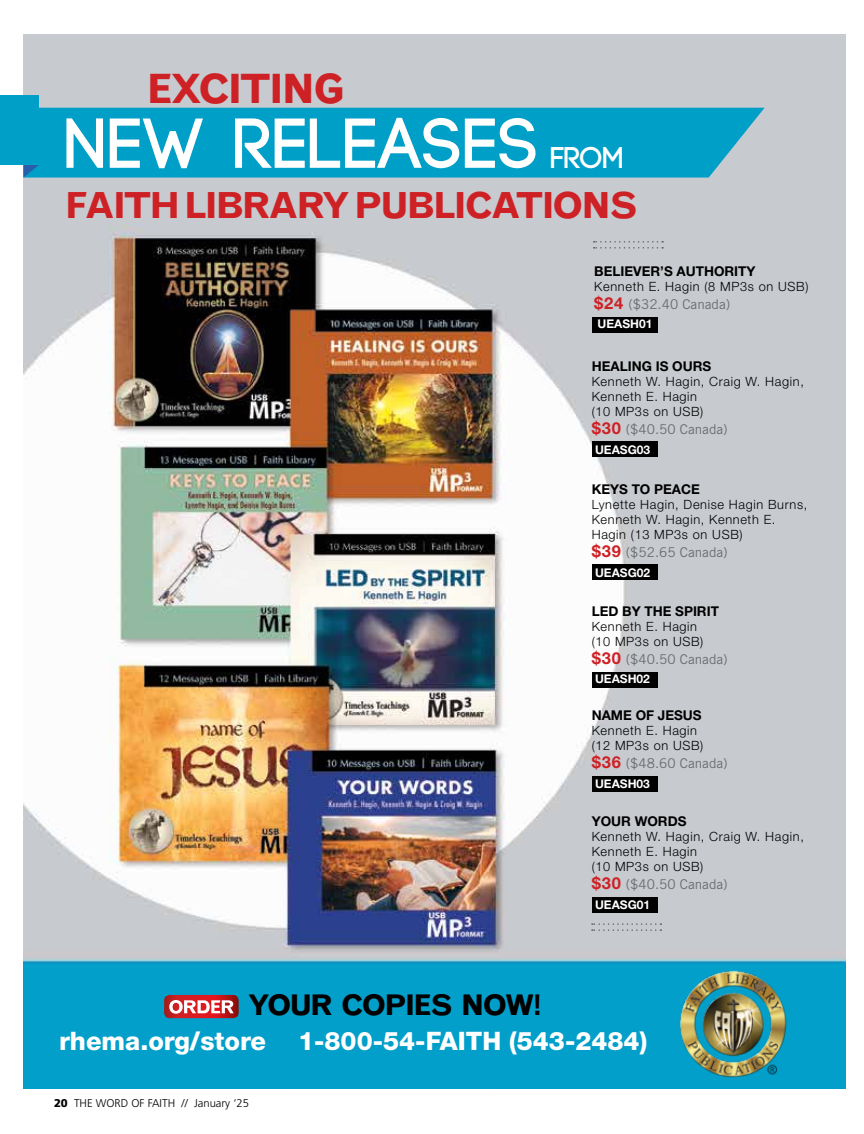
<style>
.page{position:relative;width:864px;height:1134px;background:#fff}
.page>*{position:absolute;margin:0;border:0;box-sizing:border-box;transform-origin:0 0}
.t1{font:700 70.5px "Code";letter-spacing:.03em;color:#fff}
.t2{font:700 40.5px "Grotesque";letter-spacing:-.07em;color:#ce2125}
.t3{font:700 36px "Grotesque";letter-spacing:-.07em;color:#ce2125}
.t4{font:700 30px "Code";color:#fff}
.t5{font:700 28.5px "Grotesque";letter-spacing:-.07em;color:#000}
.t6{font:800 25.5px "Helvetica Neue";color:#fff}
.t7{font:13.5px "Trade Gothic";color:#6a6d70}
.t8{font:700 13.5px "Helvetica Neue";color:#000}
.t9{font:300 12.75px/15px "Helvetica Neue";letter-spacing:.05em;color:#000}
.t10{font:700 12px "Helvetica Neue";color:#fff}
.t11{font:300 11.25px "Frutiger";color:#000}
.s1{font-family:"Helvetica Neue";font-weight:700;font-size:16.5px;color:#ce2125}
.s2{font-weight:900}
</style>
<div class="page">
<img style="left:24px;top:35px;width:821px;height:1054px">
<div style="left:39px;top:108px;width:726px;height:70px;background:#009fc8"></div>
<svg style="left:23px;top:165px;width:16px;height:13px"></svg>
<div style="left:0;top:95px;width:39px;height:70px;background:#009fc8"></div>
<img style="left:676px;top:968px;width:114px;height:113px">
<svg style="left:164px;top:995px;width:75px;height:23px"></svg>
<svg style="left:594px;top:241px;width:69px;height:8px"></svg>
<div style="left:593px;top:317px;width:65px;height:15px;background:#000"></div>
<div style="left:593px;top:441px;width:65px;height:15px;background:#000"></div>
<div style="left:593px;top:564px;width:65px;height:15px;background:#000"></div>
<div style="left:593px;top:672px;width:65px;height:15px;background:#000"></div>
<div style="left:593px;top:777px;width:65px;height:15px;background:#000"></div>
<div style="left:593px;top:898px;width:65px;height:15px;background:#000"></div>
<svg style="left:592px;top:923px;width:69px;height:8px"></svg>
<h2 class="t2" style="left:147px;top:65px;width:200px">EXCITING</h2>
<h1 class="t1" style="left:65px;top:108px;width:474px">NEW RELEASES</h1>
<h3 class="t4" style="left:551px;top:142px;width:75px">FROM</h3>
<h3 class="t3" style="left:65px;top:184px;width:574px">FAITH LIBRARY PUBLICATIONS</h3>
<p class="t8" style="left:594px;top:263px;width:163px">BELIEVER’S AUTHORITY</p>
<p class="t9" style="left:594px;top:278px;width:216px">Kenneth E. Hagin (8 MP3s on USB)</p>
<p class="t7" style="left:594px;top:296px;width:138px"><span class="s1">$24</span> ($32.40 Canada)</p>
<p class="t10" style="left:598px;top:316px;width:56px">UEASH01</p>
<p class="t8" style="left:592px;top:358px;width:121px">HEALING IS OURS</p>
<p class="t9" style="left:592px;top:374px;width:214px">Kenneth W. Hagin, Craig W. Hagin,<br>Kenneth E. Hagin<br>(10 MP3s on USB)</p>
<p class="t7" style="left:592px;top:421px;width:138px"><span class="s1">$30</span> ($40.50 Canada)</p>
<p class="t10" style="left:595px;top:442px;width:57px">UEASG03</p>
<p class="t8" style="left:592px;top:481px;width:110px">KEYS TO PEACE</p>
<p class="t9" style="left:592px;top:497px;width:217px">Lynette Hagin, Denise Hagin Burns,<br>Kenneth W. Hagin, Kenneth E.<br>Hagin (13 MP3s on USB)</p>
<p class="t7" style="left:592px;top:544px;width:138px"><span class="s1">$39</span> ($52.65 Canada)</p>
<p class="t10" style="left:595px;top:565px;width:57px">UEASG02</p>
<p class="t8" style="left:592px;top:603px;width:129px">LED BY THE SPIRIT</p>
<p class="t9" style="left:592px;top:619px;width:113px">Kenneth E. Hagin (10 MP3s on USB)</p>
<p class="t7" style="left:592px;top:651px;width:138px"><span class="s1">$30</span> ($40.50 Canada)</p>
<p class="t10" style="left:595px;top:672px;width:56px">UEASH02</p>
<p class="t8" style="left:592px;top:707px;width:112px">NAME OF JESUS</p>
<p class="t9" style="left:592px;top:723px;width:113px">Kenneth E. Hagin (12 MP3s on USB)</p>
<p class="t7" style="left:592px;top:755px;width:138px"><span class="s1">$36</span> ($48.60 Canada)</p>
<p class="t10" style="left:595px;top:776px;width:56px">UEASH03</p>
<p class="t8" style="left:592px;top:813px;width:96px">YOUR WORDS</p>
<p class="t9" style="left:592px;top:829px;width:214px">Kenneth W. Hagin, Craig W. Hagin,<br>Kenneth E. Hagin<br>(10 MP3s on USB)</p>
<p class="t7" style="left:592px;top:876px;width:138px"><span class="s1">$30</span> ($40.50 Canada)</p>
<p class="t10" style="left:595px;top:897px;width:57px">UEASG01</p>
<h3 class="t5" style="left:248px;top:988px;width:296px">YOUR COPIES NOW!</h3>
<h3 class="t6" style="left:59px;top:1026px;width:208px">rhema.org/store</h3>
<h3 class="t6" style="left:298px;top:1026px;width:351px">1-800-54-FAITH (543-2484)</h3>
<p class="t11" style="left:54px;top:1097px;width:197px"><span class="s2">20</span> THE WORD OF FAITH // January ‘25</p>
</div>
